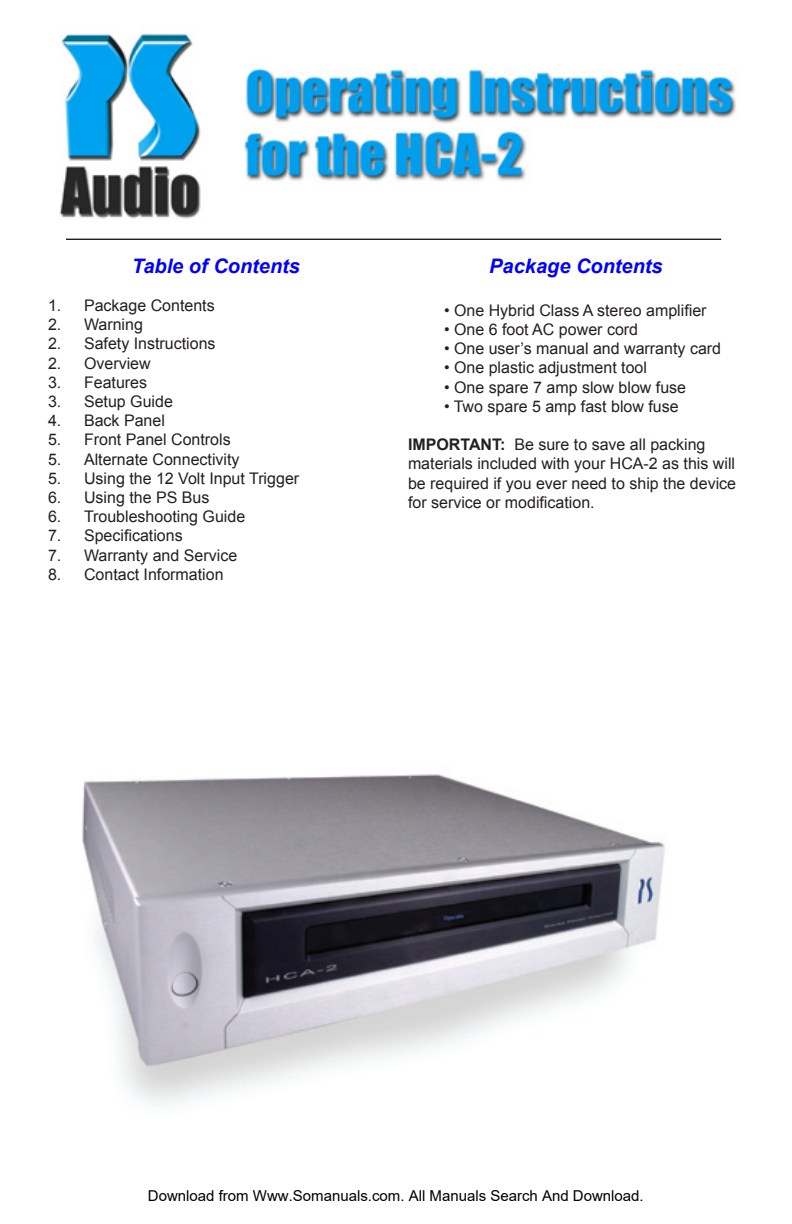
<style>
.page{position:relative;width:792px;height:1224px;background:#fff}
.page>*{position:absolute;margin:0;border:0;box-sizing:border-box;transform-origin:0 0}
.t1{font:italic 700 20px "Arial";color:#00f}
.t2{font:16px/19.2px "Arial";color:#231f20}
.t3{font:15px "Arial";color:#000}
.s1{font-weight:700}
</style>
<div class="page">
<img style="left:82px;top:774px;width:583px;height:331px">
<hr style="left:66px;top:239px;width:655px;height:1px;background:#231f20">
<img style="left:59px;top:33px;width:678px;height:186px">
<p class="t1" style="left:132px;top:254px;width:170px">Table of Contents</p>
<p class="t2" style="left:48px;top:296px;width:168px">1. Package Contents</p>
<p class="t2" style="left:48px;top:315px;width:96px">2. Warning</p>
<p class="t2" style="left:48px;top:334px;width:169px">2. Safety Instructions</p>
<p class="t2" style="left:48px;top:353px;width:104px">2. Overview</p>
<p class="t2" style="left:48px;top:373px;width:101px">3. Features</p>
<p class="t2" style="left:48px;top:392px;width:126px">3. Setup Guide</p>
<p class="t2" style="left:48px;top:411px;width:118px">4. Back Panel</p>
<p class="t2" style="left:48px;top:430px;width:184px">5. Front Panel Controls</p>
<p class="t2" style="left:48px;top:449px;width:193px">5. Alternate Connectivity</p>
<p class="t2" style="left:48px;top:469px;width:253px">5. Using the 12 Volt Input Trigger</p>
<p class="t2" style="left:48px;top:488px;width:163px">6. Using the PS Bus</p>
<p class="t2" style="left:48px;top:507px;width:199px">6. Troubleshooting Guide</p>
<p class="t2" style="left:48px;top:526px;width:136px">7. Specifications</p>
<p class="t2" style="left:48px;top:545px;width:191px">7. Warranty and Service</p>
<p class="t2" style="left:48px;top:565px;width:177px">8. Contact Information</p>
<p class="t1" style="left:489px;top:254px;width:175px">Package Contents</p>
<p class="t2" style="left:444px;top:301px;width:264px">• One Hybrid Class A stereo amplifier</p>
<p class="t2" style="left:444px;top:320px;width:196px">• One 6 foot AC power cord</p>
<p class="t2" style="left:444px;top:339px;width:279px">• One user’s manual and warranty card</p>
<p class="t2" style="left:444px;top:358px;width:205px">• One plastic adjustment tool</p>
<p class="t2" style="left:444px;top:377px;width:244px">• One spare 7 amp slow blow fuse</p>
<p class="t2" style="left:444px;top:397px;width:236px">• Two spare 5 amp fast blow fuse</p>
<p class="t2" style="left:408px;top:435px;width:330px"><span class="s1">IMPORTANT:</span> Be sure to save all packing materials included with your HCA-2 as this will be required if you ever need to ship the device for service or modification.</p>
<p class="t3" style="left:148px;top:1187px;width:497px">Download from Www.Somanuals.com. All Manuals Search And Download.</p>
</div>
